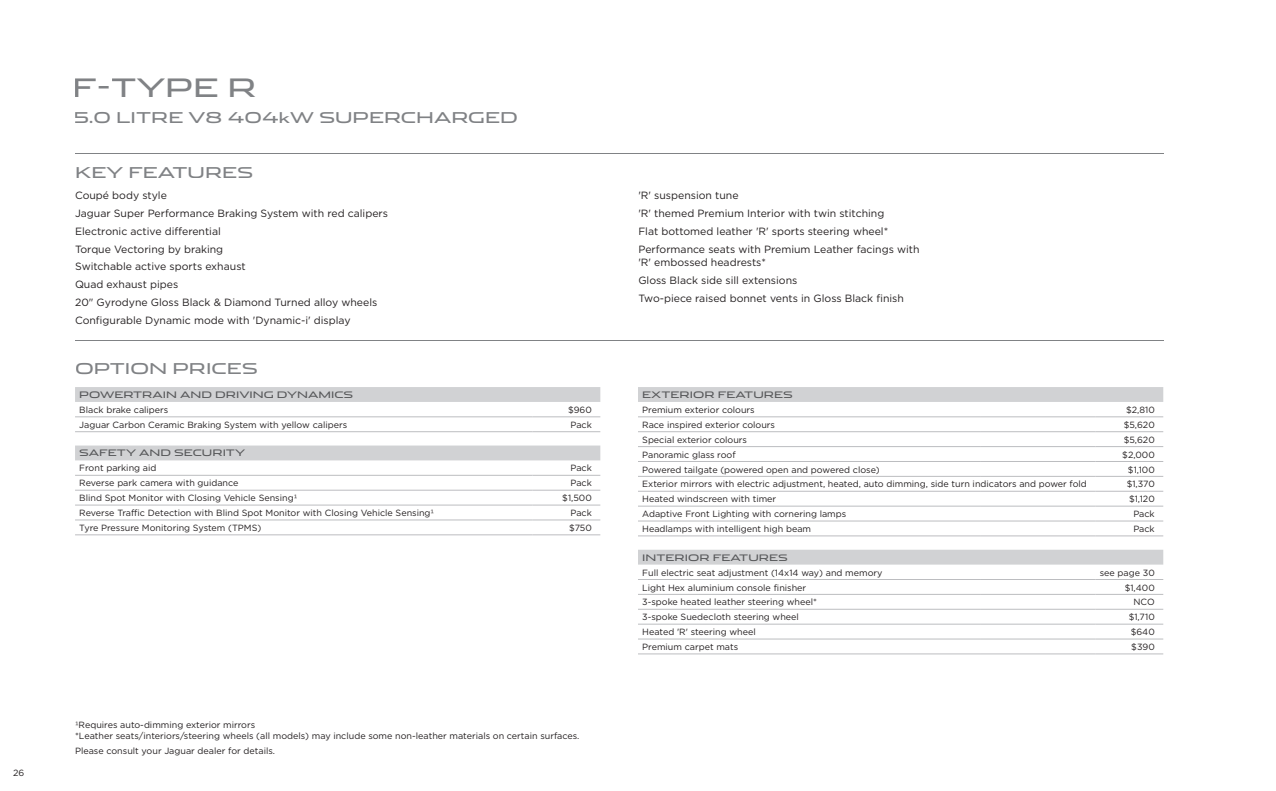
<style>
.page{position:relative;width:1276px;height:791px;background:#fff}
.page>*{position:absolute;margin:0;border:0;box-sizing:border-box;transform-origin:0 0}
.t1{font:25.5px "Jaguar";color:#808285}
.t2{font:15px "Jaguar";color:#808285}
.t3{font:10.5px/17.7px "Gotham";color:#231f20}
.t4{font:9px/10.5px "Gotham";color:#231f20}
.t5{font:9px "Jaguar";color:#57585a}
</style>
<div class="page">
<svg style="left:75px;top:387px;width:525px;height:73px"></svg>
<hr style="left:75px;top:475px;width:343px;height:1px;background:#bcbdc0">
<hr style="left:418px;top:475px;width:114px;height:1px;background:#bcbdc0">
<hr style="left:532px;top:475px;width:68px;height:1px;background:#bcbdc0">
<hr style="left:75px;top:490px;width:343px;height:1px;background:#bcbdc0">
<hr style="left:418px;top:490px;width:114px;height:1px;background:#bcbdc0">
<hr style="left:532px;top:490px;width:68px;height:1px;background:#bcbdc0">
<hr style="left:75px;top:505px;width:343px;height:1px;background:#bcbdc0">
<hr style="left:418px;top:505px;width:114px;height:1px;background:#bcbdc0">
<hr style="left:532px;top:505px;width:68px;height:1px;background:#bcbdc0">
<hr style="left:75px;top:520px;width:343px;height:1px;background:#bcbdc0">
<hr style="left:418px;top:520px;width:114px;height:1px;background:#bcbdc0">
<hr style="left:532px;top:520px;width:68px;height:1px;background:#bcbdc0">
<hr style="left:75px;top:535px;width:343px;height:1px;background:#bcbdc0">
<hr style="left:418px;top:535px;width:114px;height:1px;background:#bcbdc0">
<hr style="left:532px;top:535px;width:68px;height:1px;background:#bcbdc0">
<hr style="left:75px;top:417px;width:343px;height:1px;background:#bcbdc0">
<hr style="left:418px;top:417px;width:114px;height:1px;background:#bcbdc0">
<hr style="left:532px;top:417px;width:68px;height:1px;background:#bcbdc0">
<hr style="left:75px;top:431px;width:343px;height:1px;background:#bcbdc0">
<hr style="left:418px;top:431px;width:114px;height:1px;background:#bcbdc0">
<hr style="left:532px;top:431px;width:68px;height:1px;background:#bcbdc0">
<svg style="left:638px;top:387px;width:525px;height:178px"></svg>
<hr style="left:638px;top:431px;width:343px;height:1px;background:#bcbdc0">
<hr style="left:981px;top:431px;width:114px;height:1px;background:#bcbdc0">
<hr style="left:1095px;top:431px;width:68px;height:1px;background:#bcbdc0">
<hr style="left:638px;top:446px;width:343px;height:1px;background:#bcbdc0">
<hr style="left:981px;top:446px;width:114px;height:1px;background:#bcbdc0">
<hr style="left:1095px;top:446px;width:68px;height:1px;background:#bcbdc0">
<hr style="left:638px;top:461px;width:343px;height:1px;background:#bcbdc0">
<hr style="left:981px;top:461px;width:114px;height:1px;background:#bcbdc0">
<hr style="left:1095px;top:461px;width:68px;height:1px;background:#bcbdc0">
<hr style="left:638px;top:476px;width:343px;height:1px;background:#bcbdc0">
<hr style="left:981px;top:476px;width:114px;height:1px;background:#bcbdc0">
<hr style="left:1095px;top:476px;width:68px;height:1px;background:#bcbdc0">
<hr style="left:638px;top:491px;width:343px;height:1px;background:#bcbdc0">
<hr style="left:981px;top:491px;width:114px;height:1px;background:#bcbdc0">
<hr style="left:1095px;top:491px;width:68px;height:1px;background:#bcbdc0">
<hr style="left:638px;top:506px;width:343px;height:1px;background:#bcbdc0">
<hr style="left:981px;top:506px;width:114px;height:1px;background:#bcbdc0">
<hr style="left:1095px;top:506px;width:68px;height:1px;background:#bcbdc0">
<hr style="left:638px;top:521px;width:343px;height:1px;background:#bcbdc0">
<hr style="left:981px;top:521px;width:114px;height:1px;background:#bcbdc0">
<hr style="left:1095px;top:521px;width:68px;height:1px;background:#bcbdc0">
<hr style="left:638px;top:536px;width:343px;height:1px;background:#bcbdc0">
<hr style="left:981px;top:536px;width:114px;height:1px;background:#bcbdc0">
<hr style="left:1095px;top:536px;width:68px;height:1px;background:#bcbdc0">
<hr style="left:1095px;top:654px;width:68px;height:1px;background:#bcbdc0">
<hr style="left:638px;top:609px;width:343px;height:1px;background:#bcbdc0">
<hr style="left:981px;top:609px;width:114px;height:1px;background:#bcbdc0">
<hr style="left:1095px;top:609px;width:68px;height:1px;background:#bcbdc0">
<hr style="left:638px;top:624px;width:343px;height:1px;background:#bcbdc0">
<hr style="left:981px;top:624px;width:114px;height:1px;background:#bcbdc0">
<hr style="left:1095px;top:624px;width:68px;height:1px;background:#bcbdc0">
<hr style="left:638px;top:639px;width:343px;height:1px;background:#bcbdc0">
<hr style="left:981px;top:639px;width:114px;height:1px;background:#bcbdc0">
<hr style="left:1095px;top:639px;width:68px;height:1px;background:#bcbdc0">
<hr style="left:638px;top:654px;width:343px;height:1px;background:#bcbdc0">
<hr style="left:981px;top:654px;width:114px;height:1px;background:#bcbdc0">
<hr style="left:638px;top:579px;width:343px;height:1px;background:#bcbdc0">
<hr style="left:981px;top:579px;width:114px;height:1px;background:#bcbdc0">
<hr style="left:1095px;top:579px;width:68px;height:1px;background:#bcbdc0">
<hr style="left:638px;top:594px;width:343px;height:1px;background:#bcbdc0">
<hr style="left:981px;top:594px;width:114px;height:1px;background:#bcbdc0">
<hr style="left:1095px;top:594px;width:68px;height:1px;background:#bcbdc0">
<hr style="left:638px;top:417px;width:343px;height:1px;background:#bcbdc0">
<hr style="left:981px;top:417px;width:114px;height:1px;background:#bcbdc0">
<hr style="left:1095px;top:417px;width:68px;height:1px;background:#bcbdc0">
<hr style="left:75px;top:153px;width:1088px;height:1px;background:#808285">
<hr style="left:75px;top:340px;width:1088px;height:1px;background:#808285">
<p class="t4" style="left:13px;top:767px;width:13px">26</p>
<h1 class="t1" style="left:72px;top:66px;width:186px">F-TYPE R</h1>
<h2 class="t2" style="left:74px;top:105px;width:446px">5.0 LITRE V8 404kW SUPERCHARGED</h2>
<h2 class="t2" style="left:75px;top:160px;width:180px">KEY FEATURES</h2>
<p class="t3" style="left:75px;top:187px;width:314px">Coupé body style<br>Jaguar Super Performance Braking System with red calipers Electronic active differential<br>Torque Vectoring by braking<br>Switchable active sports exhaust<br>Quad exhaust pipes<br>20" Gyrodyne Gloss Black &amp; Diamond Turned alloy wheels Configurable Dynamic mode with 'Dynamic-i' display</p>
<p class="t3" style="left:638px;top:187px;width:283px">'R' suspension tune<br>'R' themed Premium Interior with twin stitching<br>Flat bottomed leather 'R' sports steering wheel* Performance seats with Premium Leather facings with</p>
<p class="t3" style="left:638px;top:253px;width:267px">'R' embossed headrests*<br>Gloss Black side sill extensions<br>Two-piece raised bonnet vents in Gloss Black finish</p>
<h2 class="t2" style="left:75px;top:356px;width:184px">OPTION PRICES</h2>
<p class="t5" style="left:79px;top:387px;width:275px">POWERTRAIN AND DRIVING DYNAMICS</p>
<p class="t4" style="left:79px;top:404px;width:91px">Black brake calipers</p>
<p class="t4" style="left:568px;top:404px;width:25px">$960</p>
<p class="t4" style="left:79px;top:419px;width:269px">Jaguar Carbon Ceramic Braking System with yellow calipers</p>
<p class="t4" style="left:570px;top:419px;width:23px">Pack</p>
<p class="t5" style="left:79px;top:446px;width:167px">SAFETY AND SECURITY</p>
<p class="t4" style="left:79px;top:463px;width:79px">Front parking aid</p>
<p class="t4" style="left:570px;top:463px;width:23px">Pack</p>
<p class="t4" style="left:79px;top:478px;width:161px">Reverse park camera with guidance</p>
<p class="t4" style="left:570px;top:478px;width:23px">Pack</p>
<p class="t4" style="left:79px;top:493px;width:219px">Blind Spot Monitor with Closing Vehicle Sensing1</p>
<p class="t4" style="left:562px;top:493px;width:31px">$1,500</p>
<p class="t4" style="left:79px;top:507px;width:356px">Reverse Traffic Detection with Blind Spot Monitor with Closing Vehicle Sensing1</p>
<p class="t4" style="left:570px;top:507px;width:23px">Pack</p>
<p class="t4" style="left:79px;top:522px;width:184px">Tyre Pressure Monitoring System (TPMS)</p>
<p class="t4" style="left:569px;top:522px;width:24px">$750</p>
<p class="t4" style="left:75px;top:720px;width:506px">1Requires auto-dimming exterior mirrors<br>*Leather seats/interiors/steering wheels (all models) may include some non-leather materials on certain surfaces.</p>
<p class="t4" style="left:75px;top:745px;width:202px">Please consult your Jaguar dealer for details.</p>
<p class="t5" style="left:642px;top:387px;width:152px">EXTERIOR FEATURES</p>
<p class="t4" style="left:642px;top:404px;width:114px">Premium exterior colours</p>
<p class="t4" style="left:1126px;top:404px;width:30px">$2,810</p>
<p class="t4" style="left:642px;top:419px;width:134px">Race inspired exterior colours</p>
<p class="t4" style="left:1123px;top:419px;width:33px">$5,620</p>
<p class="t4" style="left:642px;top:434px;width:106px">Special exterior colours</p>
<p class="t4" style="left:1123px;top:434px;width:33px">$5,620</p>
<p class="t4" style="left:642px;top:449px;width:95px">Panoramic glass roof</p>
<p class="t4" style="left:1122px;top:449px;width:34px">$2,000</p>
<p class="t4" style="left:642px;top:464px;width:239px">Powered tailgate (powered open and powered close)</p>
<p class="t4" style="left:1128px;top:464px;width:28px">$1,100</p>
<p class="t4" style="left:642px;top:479px;width:446px">Exterior mirrors with electric adjustment, heated, auto dimming, side turn indicators and power fold</p>
<p class="t4" style="left:1126px;top:479px;width:30px">$1,370</p>
<p class="t4" style="left:642px;top:494px;width:135px">Heated windscreen with timer</p>
<p class="t4" style="left:1129px;top:494px;width:27px">$1,120</p>
<p class="t4" style="left:642px;top:509px;width:205px">Adaptive Front Lighting with cornering lamps</p>
<p class="t4" style="left:1133px;top:509px;width:23px">Pack</p>
<p class="t4" style="left:642px;top:523px;width:170px">Headlamps with intelligent high beam</p>
<p class="t4" style="left:1133px;top:523px;width:23px">Pack</p>
<p class="t5" style="left:642px;top:550px;width:147px">INTERIOR FEATURES</p>
<p class="t4" style="left:642px;top:567px;width:242px">Full electric seat adjustment (14x14 way) and memory</p>
<p class="t4" style="left:1099px;top:567px;width:56px">see page 30</p>
<p class="t4" style="left:642px;top:582px;width:165px">Light Hex aluminium console finisher</p>
<p class="t4" style="left:1124px;top:582px;width:32px">$1,400</p>
<p class="t4" style="left:642px;top:597px;width:176px">3-spoke heated leather steering wheel*</p>
<p class="t4" style="left:1133px;top:597px;width:23px">NCO</p>
<p class="t4" style="left:642px;top:612px;width:158px">3-spoke Suedecloth steering wheel</p>
<p class="t4" style="left:1128px;top:612px;width:28px">$1,710</p>
<p class="t4" style="left:642px;top:627px;width:115px">Heated 'R' steering wheel</p>
<p class="t4" style="left:1130px;top:627px;width:26px">$640</p>
<p class="t4" style="left:642px;top:641px;width:97px">Premium carpet mats</p>
<p class="t4" style="left:1131px;top:641px;width:25px">$390</p>
</div>
